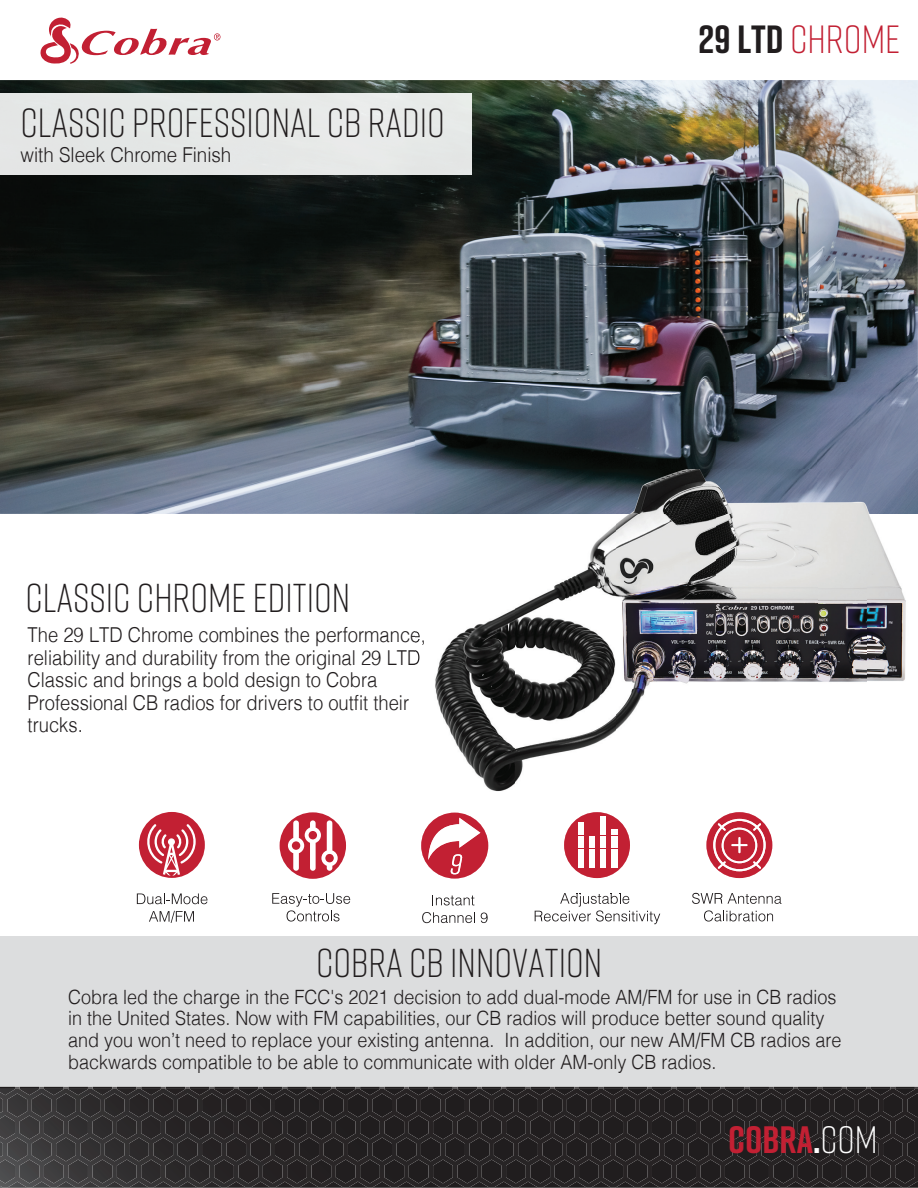
<style>
.page{position:relative;width:918px;height:1188px;background:#fff}
.page>*{position:absolute;margin:0;border:0;box-sizing:border-box;transform-origin:0 0}
.t1{font:300 40.65px "Rift";color:#211d1e}
.t2{font:300 40.35px "Rift";color:#211d1e}
.t3{font:300 39.3px "Rift";color:#c22033}
.t4{font:700 38.1px "Rift";color:#c22033}
.t5{font:300 20.55px/22.5px "Helvetica";color:#211d1e;scale:.9 1}
.t6{font:300 20.55px "Helvetica";color:#211d1e;scale:.92 1}
.t7{font:300 19.65px/21.6px "Helvetica";color:#211d1e;scale:.92 1}
.s1{font-weight:700;color:#211d1e}
.s2{color:#fff}
.s3{font-weight:300;color:#fff}
</style>
<div class="page">
<img style="left:0;top:80px;width:918px;height:434px">
<div style="left:0;top:93px;width:472px;height:82px;background:#e5e8e7"></div>
<svg style="left:40px;top:17px;width:180px;height:47px"></svg>
<img style="left:0;top:1089px;width:917px;height:99px">
<svg style="left:432px;top:895px;width:42px;height:10px"></svg>
<svg style="left:422px;top:912px;width:53px;height:11px"></svg>
<svg style="left:481px;top:913px;width:7px;height:10px"></svg>
<svg style="left:704px;top:910px;width:69px;height:12px"></svg>
<svg style="left:272px;top:893px;width:78px;height:29px"></svg>
<div style="left:280px;top:812px;width:66px;height:67px;background:#c22033;border-radius:50%"></div>
<svg style="left:288px;top:820px;width:50px;height:51px"></svg>
<svg style="left:137px;top:893px;width:70px;height:11px"></svg>
<svg style="left:149px;top:911px;width:45px;height:12px"></svg>
<div style="left:139px;top:812px;width:66px;height:66px;background:#c22033;border-radius:50%"></div>
<svg style="left:145px;top:824px;width:51px;height:52px"></svg>
<img style="left:868px;top:514px;width:38px;height:167px">
<img style="left:435px;top:514px;width:433px;height:379px">
<img style="left:415px;top:382px;width:503px;height:132px">
<img style="left:415px;top:631px;width:9px;height:14px">
<img style="left:415px;top:650px;width:5px;height:15px">
<img style="left:421px;top:813px;width:67px;height:66px">
<img style="left:428px;top:818px;width:52px;height:42px">
<img style="left:450px;top:854px;width:13px;height:20px">
<svg style="left:535px;top:893px;width:125px;height:31px"></svg>
<img style="left:564px;top:812px;width:66px;height:66px">
<svg style="left:578px;top:823px;width:5px;height:45px"></svg>
<svg style="left:589px;top:836px;width:6px;height:32px"></svg>
<svg style="left:601px;top:816px;width:5px;height:52px"></svg>
<svg style="left:612px;top:830px;width:5px;height:38px"></svg>
<svg style="left:692px;top:893px;width:30px;height:11px"></svg>
<svg style="left:728px;top:893px;width:54px;height:11px"></svg>
<img style="left:706px;top:812px;width:66px;height:66px">
<img style="left:713px;top:819px;width:53px;height:52px">
<div style="left:0;top:937px;width:918px;height:149px;background:#dcddde"></div>
<h1 class="t1" style="left:21px;top:94px;width:426px">CLASSIC PROFESSIONAL CB RADIO</h1>
<p class="t6" style="left:21px;top:137px;width:231px">with Sleek Chrome Finish</p>
<h2 class="t2" style="left:25px;top:570px;width:326px">CLASSIC CHROME EDITION</h2>
<p class="t5" style="left:28px;top:622px;width:444px">The 29 LTD Chrome combines the performance, reliability and durability from the original 29 LTD Classic and brings a bold design to Cobra Professional CB radios for drivers to outfit their trucks.</p>
<h3 class="t3" style="left:698px;top:12px;width:204px"><span class="s1">29 LTD</span> CHROME</h3>
<h2 class="t2" style="left:316px;top:935px;width:288px">COBRA CB INNOVATION</h2>
<p class="t7" style="left:68px;top:985px;width:842px">Cobra led the charge in the FCC's 2021 decision to add dual-mode AM/FM for use in CB radios in the United States. Now with FM capabilities, our CB radios will produce better sound quality and you won’t need to replace your existing antenna. In addition, our new AM/FM CB radios are backwards compatible to be able to communicate with older AM-only CB radios.</p>
<h3 class="t4" style="left:728px;top:1112px;width:151px">COBRA<span class="s2">.</span><span class="s3">COM</span></h3>
</div>
